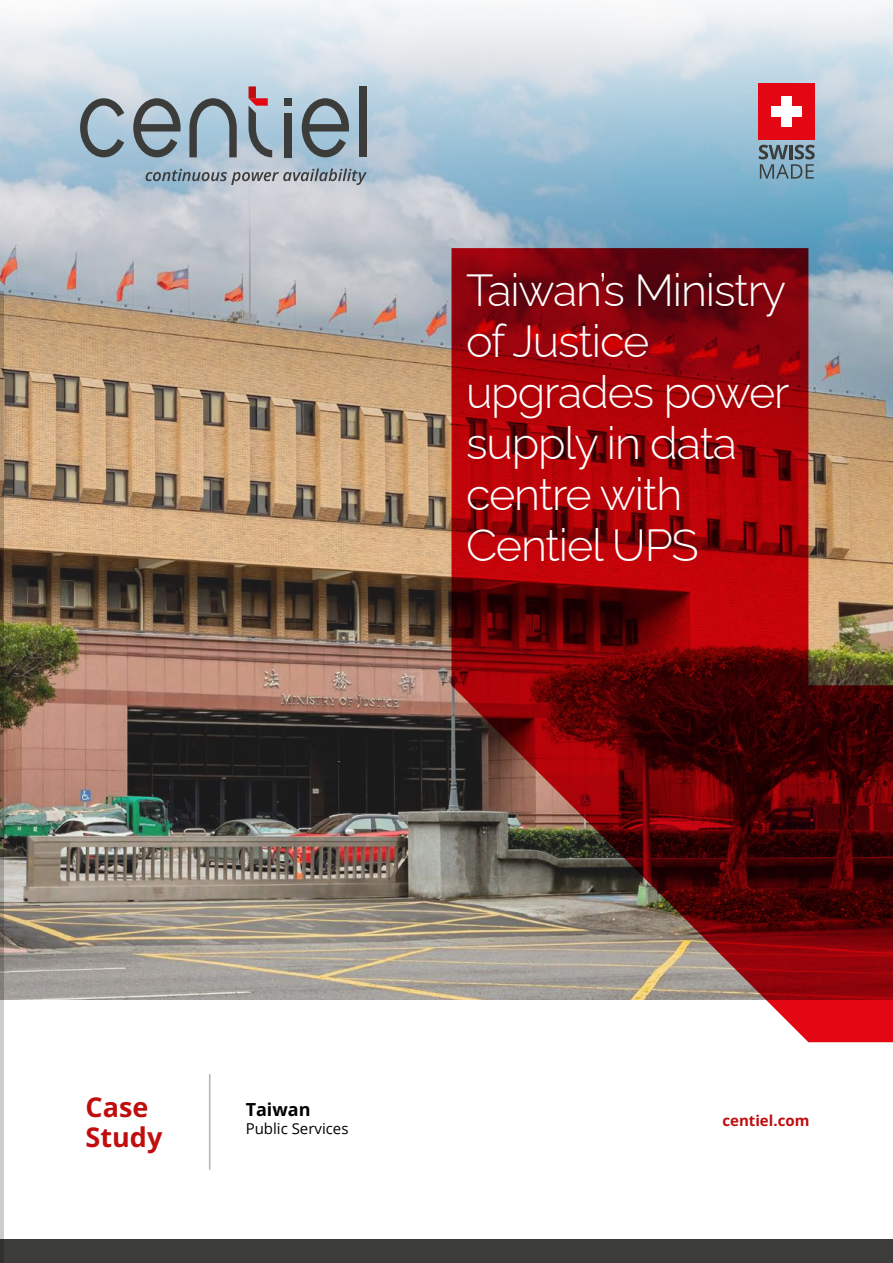
<style>
.page{position:relative;width:893px;height:1263px;background:#fff}
.page>*{position:absolute;margin:0;border:0;box-sizing:border-box;transform-origin:0 0}
.t1{font:300 45px/51px "Raleway";letter-spacing:-.025em;color:#fff}
.t2{font:700 27px/30px "Open Sans";color:#c00d0e}
.t3{font:700 18px "Open Sans";color:#000}
.t4{font:15px "Open Sans";color:#000}
.t5{font:700 15px "Open Sans";color:#c00d0e}
</style>
<div class="page">
<div style="left:0;top:1240px;width:893px;height:23px;background:#3c3c3b"></div>
<svg style="left:0;top:999px;width:4px;height:264px"></svg>
<img style="left:0;top:0;width:893px;height:999px">
<svg style="left:451px;top:248px;width:442px;height:794px;background:#882d2d"></svg>
<hr style="left:209px;top:1074px;width:1px;height:96px;background:#b3b2b2">
<svg style="left:189px;top:98px;width:48px;height:59px;background:#8599a4"></svg>
<svg style="left:133px;top:98px;width:48px;height:59px;background:#7e8c95"></svg>
<svg style="left:302px;top:98px;width:47px;height:59px;background:#798a94"></svg>
<svg style="left:80px;top:98px;width:44px;height:59px;background:#899ba6"></svg>
<div style="left:359px;top:86px;width:8px;height:71px;background:#3c3c3b"></div>
<div style="left:284px;top:113px;width:7px;height:44px;background:#3c3c3b"></div>
<div style="left:284px;top:98px;width:7px;height:8px;background:#3c3c3b"></div>
<svg style="left:249px;top:98px;width:23px;height:59px"></svg>
<div style="left:249px;top:86px;width:7px;height:12px;background:#c00d0e"></div>
<svg style="left:146px;top:169px;width:221px;height:16px;background:#97a3ad"></svg>
<div style="left:758px;top:84px;width:56px;height:56px;background:#e30613"></div>
<div style="left:771px;top:107px;width:30px;height:10px;background:#fff"></div>
<div style="left:781px;top:97px;width:10px;height:30px;background:#fff"></div>
<svg style="left:759px;top:145px;width:56px;height:34px;background:#6e8b9a"></svg>
<p class="t1" style="left:466px;top:260px;width:325px">Taiwan’s Ministry of Justice upgrades power supply in data centre with<br>Centiel UPS</p>
<p class="t2" style="left:86px;top:1092px;width:78px">Case<br>Study</p>
<p class="t3" style="left:246px;top:1097px;width:66px">Taiwan</p>
<p class="t4" style="left:246px;top:1118px;width:104px">Public Services</p>
<p class="t5" style="left:722px;top:1110px;width:88px">centiel.com</p>
</div>
